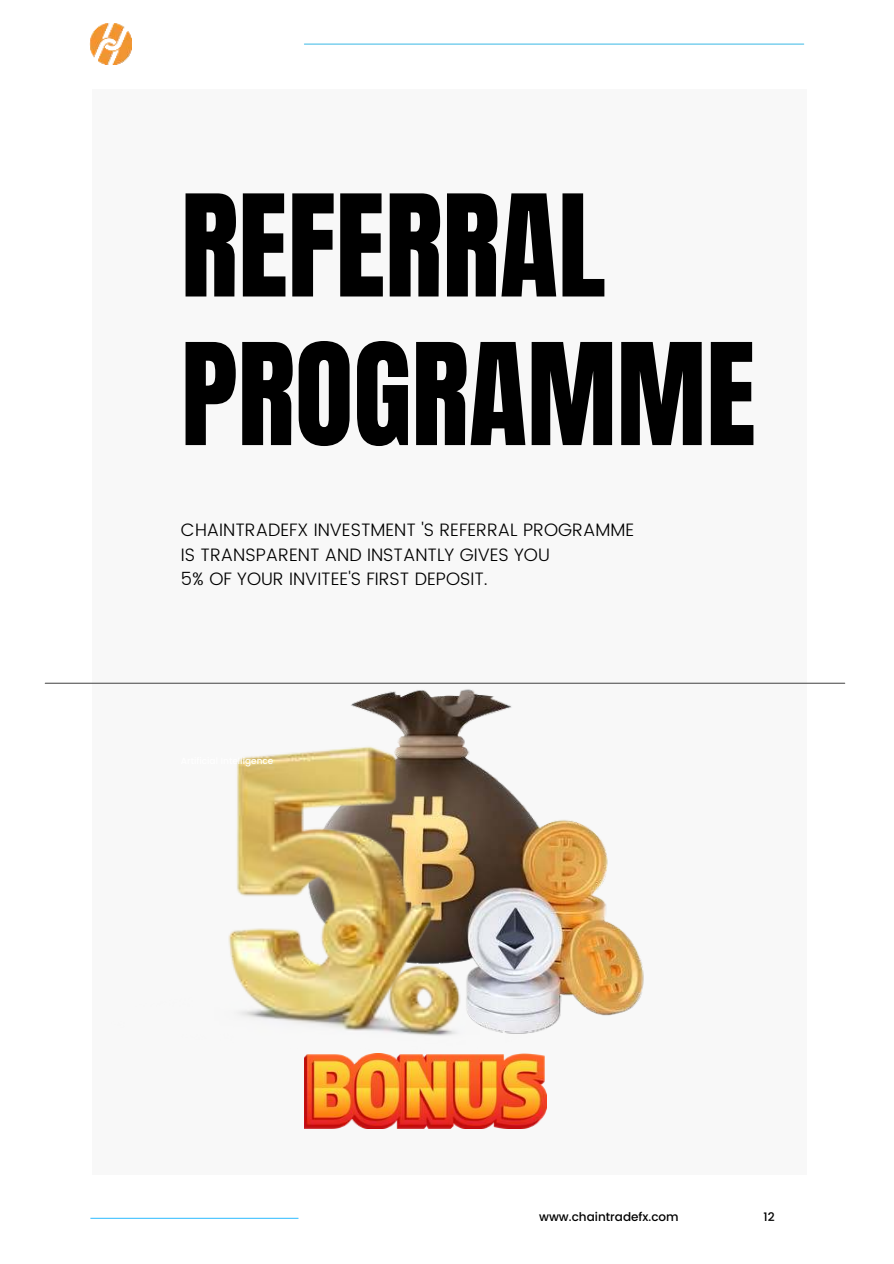
<style>
.page{position:relative;width:894px;height:1264px;background:#fff}
.page>*{position:absolute;margin:0;border:0;box-sizing:border-box;transform-origin:0 0}
.t1{font:120px/148.5px "Anton";color:#000}
.t2{font:300 18px/24.8px "Poppins";color:#000}
.t3{font:500 12px "Poppins";color:#000}
</style>
<div class="page">
<div style="left:92px;top:89px;width:714px;height:1085px;background:#f8f8f8"></div>
<hr style="left:90px;top:1217px;width:208px;height:1px;background:#42c2ff">
<hr style="left:304px;top:44px;width:499px;height:1px;background:#4fc0e8">
<hr style="left:45px;top:682px;width:799px;height:1px;background:#555">
<img style="left:250px;top:682px;width:422px;height:338px">
<img style="left:228px;top:734px;width:330px;height:302px">
<img style="left:304px;top:1053px;width:242px;height:75px">
<img style="left:89px;top:23px;width:42px;height:41px">
<h1 class="t1" style="left:181px;top:181px;width:576px">REFERRAL<br>PROGRAMME</h1>
<p class="t2" style="left:181px;top:518px;width:454px">CHAINTRADEFX INVESTMENT 'S REFERRAL PROGRAMME<br>IS TRANSPARENT AND INSTANTLY GIVES YOU<br>5% OF YOUR INVITEE'S FIRST DEPOSIT.</p>
<p class="t3" style="left:539px;top:1207px;width:141px">www.chaintradefx.com</p>
<p class="t3" style="left:763px;top:1207px;width:13px">12</p>
</div>
